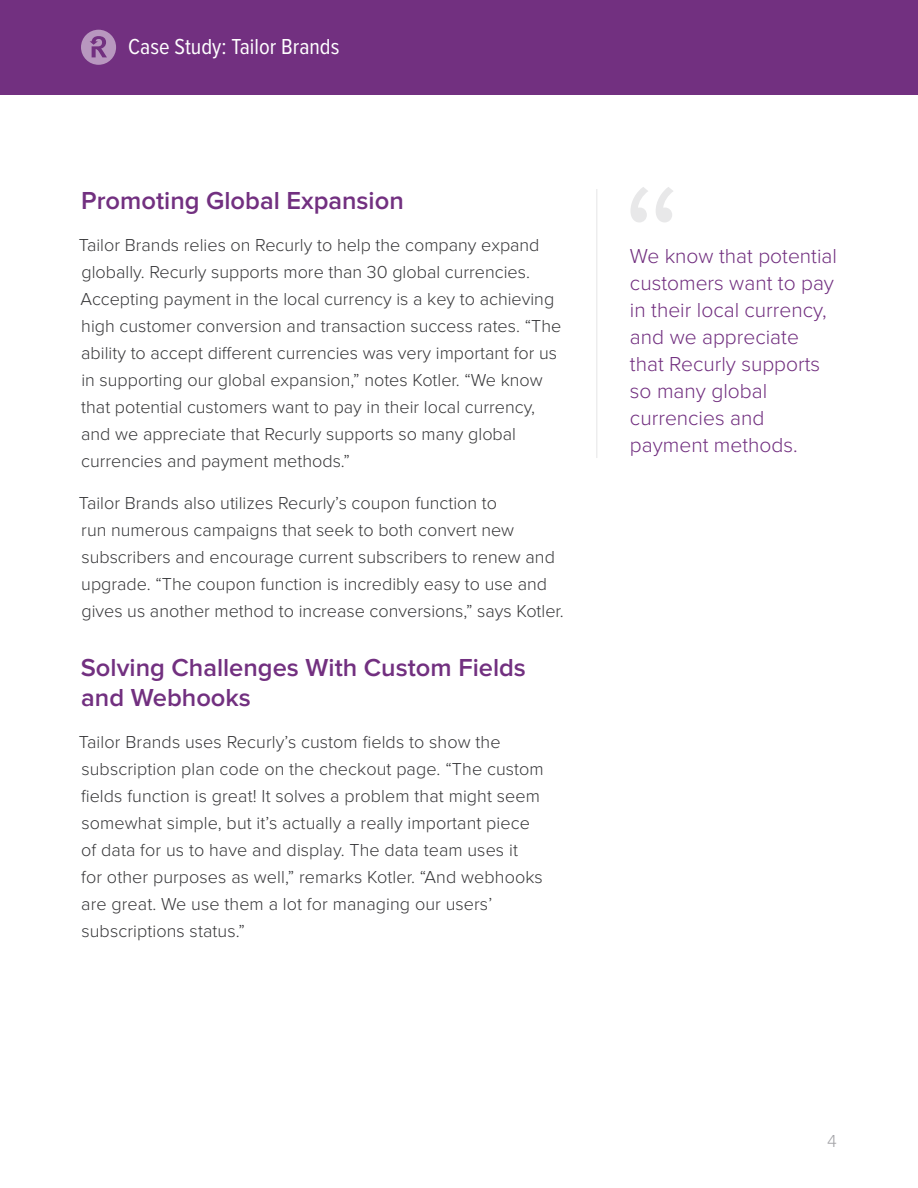
<style>
.page{position:relative;width:918px;height:1188px;background:#fff}
.page>*{position:absolute;margin:0;border:0;box-sizing:border-box;transform-origin:0 0}
.t1{font:300 180px "Proxima Nova Cond";color:#e8e8e9}
.t2{font:600 25.5px/30px "Proxima Nova";color:#723080}
.t3{font:22.5px "Proxima Nova Cond";color:#fff}
.t4{font:300 21px/27px "Proxima Nova";color:#723080}
.t5{font:300 18px/27px "Proxima Nova";color:#38383a}
.t6{font:300 18px "Proxima Nova";color:#a3a3a7}
</style>
<div class="page">
<div style="left:0;top:0;width:918px;height:94px;background:#723080"></div>
<svg style="left:81px;top:30px;width:35px;height:35px"></svg>
<hr style="left:596px;top:189px;width:1px;height:269px;background:#e8e8e9">
<p class="t3" style="left:128px;top:34px;width:213px">Case Study: Tailor Brands</p>
<h2 class="t2" style="left:81px;top:186px;width:324px">Promoting Global Expansion</h2>
<p class="t5" style="left:79px;top:232px;width:484px">Tailor Brands relies on Recurly to help the company expand globally. Recurly supports more than 30 global currencies.<br>Accepting payment in the local currency is a key to achieving high customer conversion and transaction success rates. “The ability to accept different currencies was very important for us in supporting our global expansion,” notes Kotler. “We know that potential customers want to pay in their local currency, and we appreciate that Recurly supports so many global currencies and payment methods.”</p>
<p class="t5" style="left:79px;top:490px;width:487px">Tailor Brands also utilizes Recurly’s coupon function to<br>run numerous campaigns that seek to both convert new subscribers and encourage current subscribers to renew and upgrade. “The coupon function is incredibly easy to use and gives us another method to increase conversions,” says Kotler.</p>
<h2 class="t2" style="left:81px;top:653px;width:447px">Solving Challenges With Custom Fields and Webhooks</h2>
<p class="t5" style="left:79px;top:728px;width:467px">Tailor Brands uses Recurly’s custom fields to show the subscription plan code on the checkout page. “The custom fields function is great! It solves a problem that might seem somewhat simple, but it’s actually a really important piece of data for us to have and display. The data team uses it<br>for other purposes as well,” remarks Kotler. “And webhooks are great. We use them a lot for managing our users’ subscriptions status.”</p>
<h1 class="t1" style="left:619px;top:148px;width:66px">“</h1>
<p class="t4" style="left:630px;top:243px;width:209px">We know that potential customers want to pay in their local currency, and we appreciate that Recurly supports so many global currencies and payment methods.</p>
<p class="t6" style="left:827px;top:1130px;width:11px">4</p>
</div>
